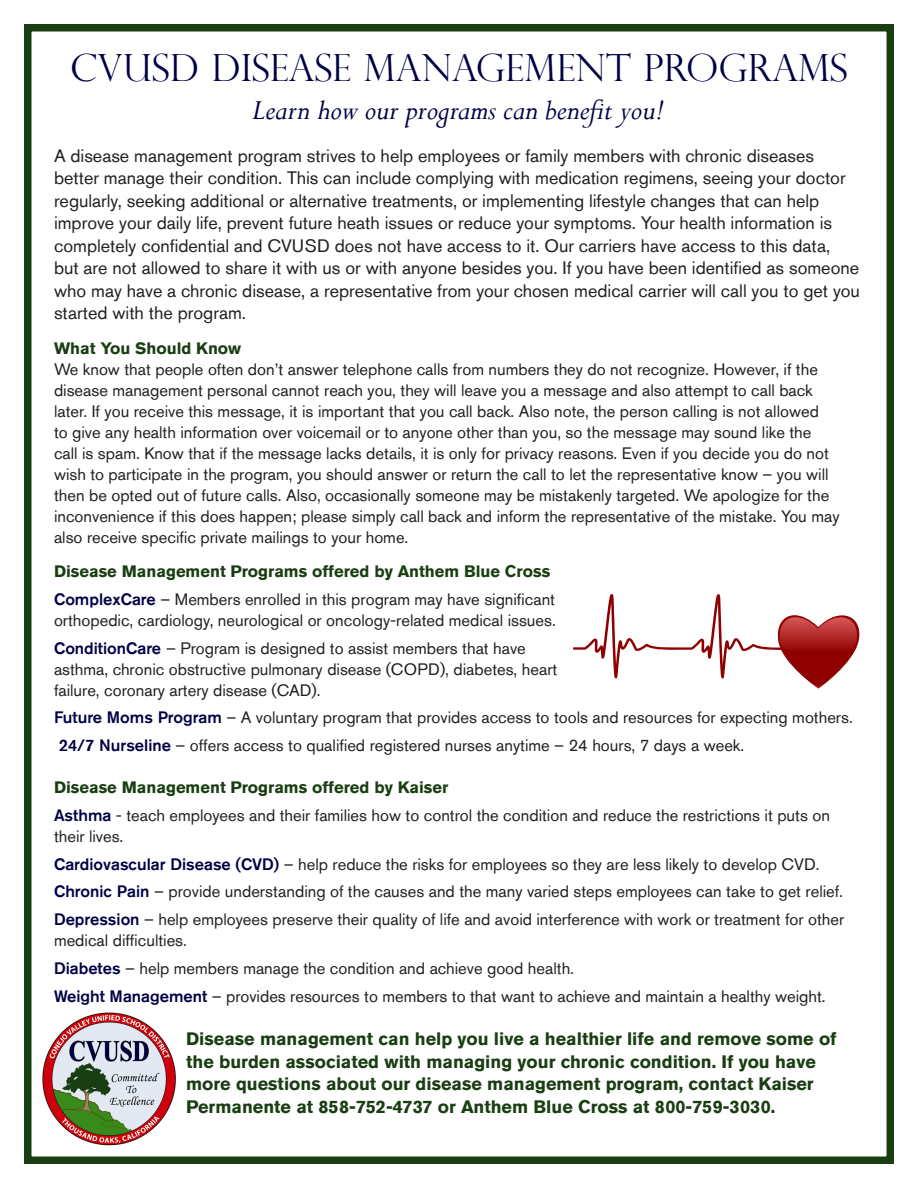
<style>
.page{position:relative;width:918px;height:1188px;background:#fff}
.page>*{position:absolute;margin:0;border:0;box-sizing:border-box;transform-origin:0 0}
.t1{font:300 37.5px "Perpetua Titling";color:#000046}
.t2{font:italic 31.5px "Perpetua";color:#000046}
.t3{font:18px/22.5px "Akzidenz Grotesk Std";color:#231f20}
.t4{font:700 18px/22.5px "Akzidenz Grotesk Std";color:#193e12}
.t5{font:16.5px/21px "Akzidenz Grotesk Std";color:#231f20}
.t6{font:700 16.5px "Akzidenz Grotesk Std";color:#193e12}
.s1{font-weight:500;color:#000046}
</style>
<div class="page">
<img style="left:42px;top:1012px;width:134px;height:134px">
<div style="left:24px;top:24px;width:870px;height:1140px;border:8px solid #193e12"></div>
<svg style="left:573px;top:594px;width:287px;height:97px"></svg>
<p class="t1" style="left:70px;top:45px;width:779px">CVUSD DISEASE MANAGEMENT PROGRAMS</p>
<p class="t2" style="left:253px;top:90px;width:414px">Learn how our programs can benefit you!</p>
<p class="t3" style="left:54px;top:144px;width:808px">A disease management program strives to help employees or family members with chronic diseases better manage their condition. This can include complying with medication regimens, seeing your doctor regularly, seeking additional or alternative treatments, or implementing lifestyle changes that can help improve your daily life, prevent future heath issues or reduce your symptoms. Your health information is completely confidential and CVUSD does not have access to it. Our carriers have access to this data,<br>but are not allowed to share it with us or with anyone besides you. If you have been identified as someone who may have a chronic disease, a representative from your chosen medical carrier will call you to get you started with the program.</p>
<p class="t6" style="left:54px;top:338px;width:189px">What You Should Know</p>
<p class="t5" style="left:54px;top:358px;width:787px">We know that people often don’t answer telephone calls from numbers they do not recognize. However, if the disease management personal cannot reach you, they will leave you a message and also attempt to call back later. If you receive this message, it is important that you call back. Also note, the person calling is not allowed<br>to give any health information over voicemail or to anyone other than you, so the message may sound like the<br>call is spam. Know that if the message lacks details, it is only for privacy reasons. Even if you decide you do not wish to participate in the program, you should answer or return the call to let the representative know – you will then be opted out of future calls. Also, occasionally someone may be mistakenly targeted. We apologize for the inconvenience if this does happen; please simply call back and inform the representative of the mistake. You may also receive specific private mailings to your home.</p>
<p class="t6" style="left:54px;top:562px;width:498px">Disease Management Programs offered by Anthem Blue Cross</p>
<p class="t5" style="left:54px;top:588px;width:503px"><span class="s1">ComplexCare</span> – Members enrolled in this program may have significant orthopedic, cardiology, neurological or oncology-related medical issues.</p>
<p class="t5" style="left:54px;top:637px;width:505px"><span class="s1">ConditionCare</span> – Program is designed to assist members that have asthma, chronic obstructive pulmonary disease (COPD), diabetes, heart failure, coronary artery disease (CAD).</p>
<p class="t5" style="left:54px;top:707px;width:800px"><span class="s1">Future Moms Program</span> – A voluntary program that provides access to tools and resources for expecting mothers.</p>
<p class="t5" style="left:59px;top:735px;width:687px"><span class="s1">24/7 Nurseline</span> – offers access to qualified registered nurses anytime – 24 hours, 7 days a week.</p>
<p class="t6" style="left:54px;top:778px;width:396px">Disease Management Programs offered by Kaiser</p>
<p class="t5" style="left:54px;top:804px;width:777px"><span class="s1">Asthma</span> - teach employees and their families how to control the condition and reduce the restrictions it puts on their lives.</p>
<p class="t5" style="left:54px;top:853px;width:767px"><span class="s1">Cardiovascular Disease (CVD)</span> – help reduce the risks for employees so they are less likely to develop CVD.</p>
<p class="t5" style="left:54px;top:881px;width:791px"><span class="s1">Chronic Pain</span> – provide understanding of the causes and the many varied steps employees can take to get relief.</p>
<p class="t5" style="left:54px;top:909px;width:792px"><span class="s1">Depression</span> – help employees preserve their quality of life and avoid interference with work or treatment for other medical difficulties.</p>
<p class="t5" style="left:54px;top:957px;width:522px"><span class="s1">Diabetes</span> – help members manage the condition and achieve good health.</p>
<p class="t5" style="left:54px;top:985px;width:773px"><span class="s1">Weight Management</span> – provides resources to members to that want to achieve and maintain a healthy weight.</p>
<p class="t4" style="left:186px;top:1028px;width:652px">Disease management can help you live a healthier life and remove some of the burden associated with managing your chronic condition. If you have more questions about our disease management program, contact Kaiser Permanente at 858-752-4737 or Anthem Blue Cross at 800-759-3030.</p>
</div>
